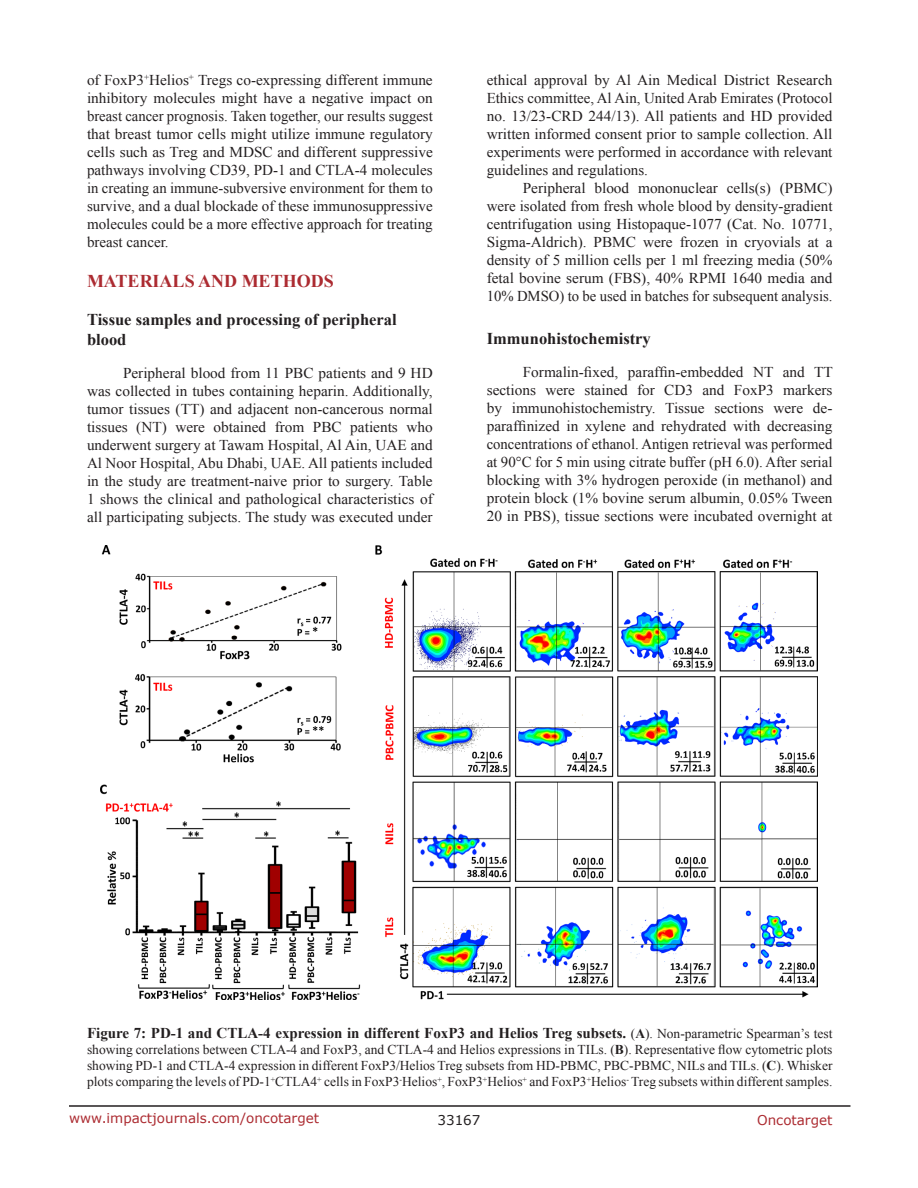
<style>
.page{position:relative;width:918px;height:1188px;background:#fff}
.page>*{position:absolute;margin:0;border:0;box-sizing:border-box;transform-origin:0 0}
.Heading{font:700 18px "Times New Roman";color:#ac2b31}
.SubHeading{font:700 16.5px/19.8px "Times New Roman";color:#231f20}
.SubHeading_middle{font:700 16.5px "Times New Roman";color:#231f20}
.BodyText{font:15px/18px "Times New Roman";color:#231f20;text-align:justify}
.FigureText{font:700 15px "Times New Roman";color:#231f20}
.FigureText-2{font:13.5px/16.2px "Times New Roman";color:#231f20;text-align:justify}
.t1{font:13.5px "Verdana";color:#ac2b31}
.t2{font:13.5px "Verdana";color:#231f20}
.s1{font-weight:400;font-size:13.5px}
.s2{font-size:13.5px}
.s3{font-weight:700}
</style>
<div class="page">
<hr style="left:69px;top:1105px;width:781px;height:2px;background:#231f20">
<img style="left:101px;top:546px;width:716px;height:453px">
<p class="BodyText" style="left:87px;top:71px;width:347px">of FoxP3<sup>+</sup>Helios<sup>+</sup> Tregs co-expressing different immune inhibitory molecules might have a negative impact on breast cancer prognosis. Taken together, our results suggest that breast tumor cells might utilize immune regulatory cells such as Treg and MDSC and different suppressive pathways involving CD39, PD-1 and CTLA-4 molecules in creating an immune-subversive environment for them to survive, and a dual blockade of these immunosuppressive molecules could be a more effective approach for treating breast cancer.</p>
<p class="Heading" style="left:87px;top:269px;width:248px">MATERIALS AND METHODS</p>
<p class="SubHeading" style="left:87px;top:309px;width:311px">Tissue samples and processing of peripheral blood</p>
<p class="BodyText" style="left:87px;top:363px;width:347px;text-indent:36px">Peripheral blood from 11 PBC patients and 9 HD was collected in tubes containing heparin. Additionally, tumor tissues (TT) and adjacent non-cancerous normal tissues (NT) were obtained from PBC patients who underwent surgery at Tawam Hospital, Al Ain, UAE and Al Noor Hospital, Abu Dhabi, UAE. All patients included in the study are treatment-naive prior to surgery. Table 1 shows the clinical and pathological characteristics of all participating subjects. The study was executed under</p>
<p class="BodyText" style="left:487px;top:71px;width:347px">ethical approval by Al Ain Medical District Research Ethics committee, Al Ain, United Arab Emirates (Protocol no. 13/23-CRD 244/13). All patients and HD provided written informed consent prior to sample collection. All experiments were performed in accordance with relevant guidelines and regulations.</p>
<p class="BodyText" style="left:487px;top:179px;width:347px;text-indent:36px">Peripheral blood mononuclear cells(s) (PBMC) were isolated from fresh whole blood by density-gradient centrifugation using Histopaque-1077 (Cat. No. 10771, Sigma-Aldrich). PBMC were frozen in cryovials at a density of 5 million cells per 1 ml freezing media (50% fetal bovine serum (FBS), 40% RPMI 1640 media and 10% DMSO) to be used in batches for subsequent analysis.</p>
<p class="SubHeading_middle" style="left:487px;top:327px;width:166px">Immunohistochemistry</p>
<p class="BodyText" style="left:487px;top:362px;width:348px;text-indent:36px">Formalin-fixed, paraffin-embedded NT and TT sections were stained for CD3 and FoxP3 markers by immunohistochemistry. Tissue sections were de&shy;paraffinized in xylene and rehydrated with decreasing concentrations of ethanol. Antigen retrieval was performed at 90°C for 5 min using citrate buffer (pH 6.0). After serial blocking with 3% hydrogen peroxide (in methanol) and protein block (1% bovine serum albumin, 0.05% Tween 20 in PBS), tissue sections were incubated overnight at</p>
<p class="FigureText" style="left:87px;top:1022px;width:747px">Figure 7: PD-1 and CTLA-4 expression in different FoxP3 and Helios Treg subsets. <span class="s1">(</span><span class="s2">A</span><span class="s1">). Non-parametric Spearman’s test</span></p>
<p class="FigureText-2" style="left:87px;top:1041px;width:747px">showing correlations between CTLA-4 and FoxP3, and CTLA-4 and Helios expressions in TILs. (<span class="s3">B</span>). Representative flow cytometric plots showing PD-1 and CTLA-4 expression in different FoxP3/Helios Treg subsets from HD-PBMC, PBC-PBMC, NILs and TILs. (<span class="s3">C</span>). Whisker plots comparing the levels of PD-1<sup>+</sup>CTLA4<sup>+</sup> cells in FoxP3<sup>-</sup>Helios<sup>+</sup>, FoxP3<sup>+</sup>Helios<sup>+</sup> and FoxP3<sup>+</sup>Helios<sup>-</sup> Treg subsets within different samples.</p>
<p class="t1" style="left:69px;top:1109px;width:252px">www.impactjournals.com/oncotarget</p>
<p class="t2" style="left:438px;top:1111px;width:44px">33167</p>
<p class="t1" style="left:757px;top:1111px;width:77px">Oncotarget</p>
</div>
